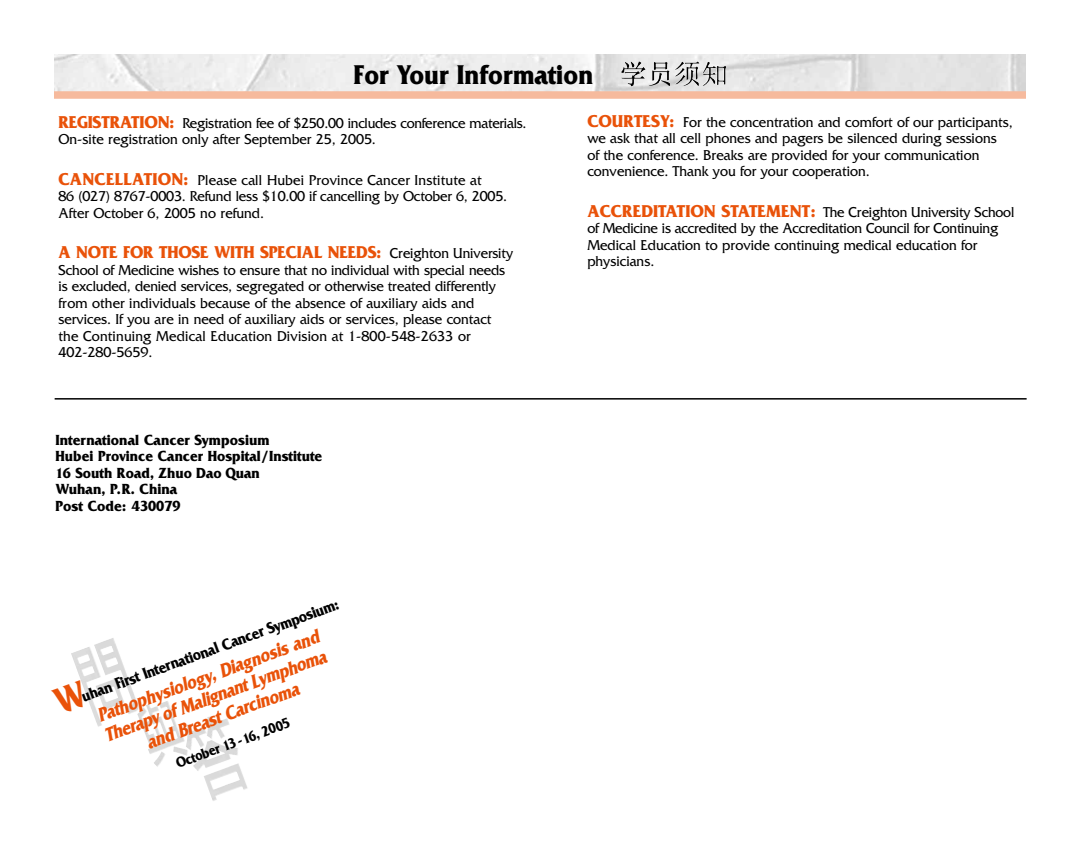
<style>
.page{position:relative;width:1080px;height:864px;background:#fff}
.page>*{position:absolute;margin:0;border:0;box-sizing:border-box;transform-origin:0 0}
.t1{font:700 28.5px "Friz Quadrata";color:#000;scale:.9 1}
.t2{font:italic 700 20.25px/21px "Friz Quadrata";color:#e95209;text-align:center;scale:.83 1}
.t3{font:700 18px "Friz Quadrata";letter-spacing:-.005em;color:#e95209;scale:.94 1}
.t4{font:700 16.5px "Friz Quadrata";color:#000;scale:.87 1}
.t5{font:700 15.3px/16.5px "Friz Quadrata";color:#000;scale:.94 1}
.t6{font:700 15.15px "Friz Quadrata";color:#000;scale:.85 1}
.t7{font:15px/16.5px "Friz Quadrata";color:#000;scale:.95 1}
.t8{font:15px/16.5px "Friz Quadrata";color:#000;scale:.94 1}
.s1{font-weight:700;font-size:18px;color:#e95209}
.s2{font-weight:400;font-size:15px;color:#000}
</style>
<div class="page">
<img style="left:54px;top:54px;width:972px;height:37px">
<div style="left:54px;top:91px;width:972px;height:8px;background:#f6ba9d"></div>
<hr style="left:55px;top:398px;width:972px;height:2px;background:#000">
<img style="left:95px;top:638px;width:18px;height:7px">
<img style="left:621px;top:61px;width:95px;height:25px">
<svg style="left:81px;top:681px;width:8px;height:20px"></svg>
<h1 class="t1" style="left:354px;top:57px;width:268px">For Your Information</h1>
<p class="t7" style="left:58px;top:114px;width:494px"><span class="s1">REGISTRATION:</span> Registration fee of $250.00 includes conference materials.<br>On-site registration only after September 25, 2005.</p>
<p class="t7" style="left:58px;top:171px;width:474px"><span class="s1">CANCELLATION:</span> Please call Hubei Province Cancer Institute at<br>86 (027) 8767-0003. Refund less $10.00 if cancelling by October 6, 2005.<br>After October 6, 2005 no refund.</p>
<p class="t3" style="left:58px;top:242px;width:485px">A NOTE FOR THOSE WITH SPECIAL NEEDS: <span class="s2">Creighton University</span></p>
<p class="t7" style="left:58px;top:261px;width:472px">School of Medicine wishes to ensure that no individual with special needs is excluded, denied services, segregated or otherwise treated differently from other individuals because of the absence of auxiliary aids and services. If you are in need of auxiliary aids or services, please contact the Continuing Medical Education Division at 1-800-548-2633 or 402-280-5659.</p>
<p class="t7" style="left:587px;top:114px;width:449px"><span class="s1">COURTESY:</span> For the concentration and comfort of our participants, we ask that all cell phones and pagers be silenced during sessions<br>of the conference. Breaks are provided for your communication convenience. Thank you for your cooperation.</p>
<p class="t8" style="left:587px;top:204px;width:456px"><span class="s1">ACCREDITATION STATEMENT:</span> The Creighton University School of Medicine is accredited by the Accreditation Council for Continuing Medical Education to provide continuing medical education for physicians.</p>
<p class="t5" style="left:56px;top:431px;width:285px">International Cancer Symposium<br>Hubei Province Cancer Hospital/Institute<br>16 South Road, Zhuo Dao Quan<br>Wuhan, P.R. China<br>Post Code: 430079</p>
<p class="t4" style="left:79px;top:687px;width:315px;rotate:-20deg">uhan First International Cancer Symposium:</p>
<h2 class="t2" style="left:94px;top:706px;width:284px;rotate:-20deg">Pathophysiology, Diagnosis and<br>Therapy of Malignant Lymphoma and Breast Carcinoma</h2>
<p class="t6" style="left:173px;top:755px;width:143px;rotate:-20deg">October 13-16, 2005</p>
</div>
